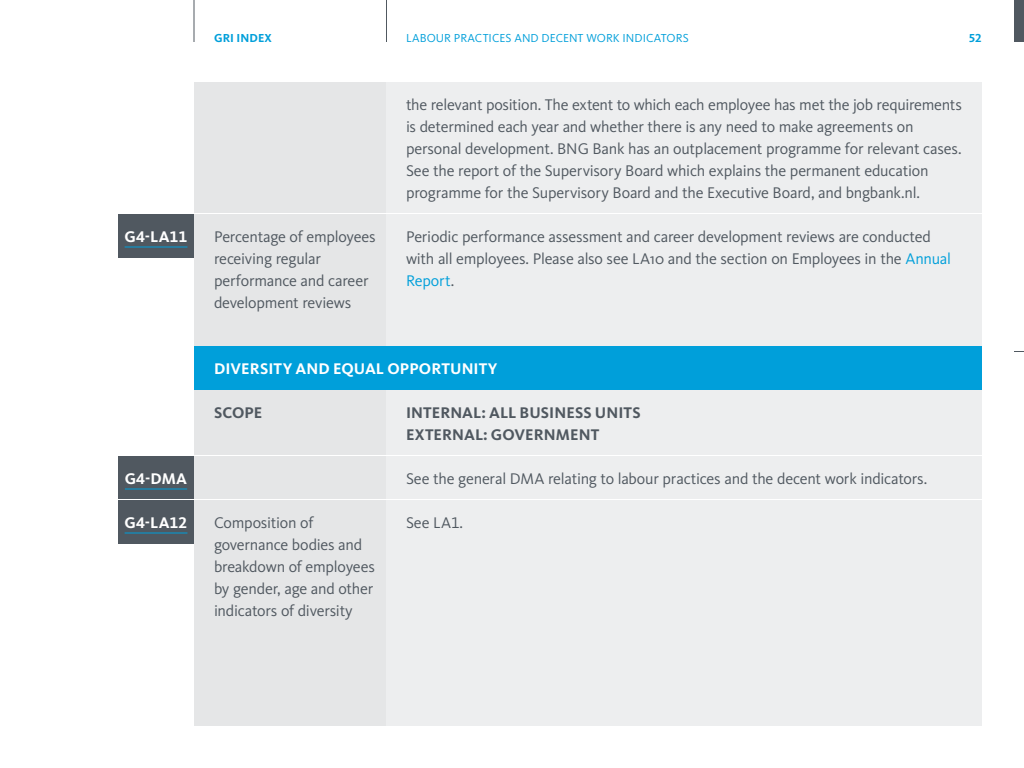
<style>
.page{position:relative;width:1024px;height:768px;background:#fff}
.page>*{position:absolute;margin:0;border:0;box-sizing:border-box;transform-origin:0 0}
.t1{font:16px/22px "Kievit OT";letter-spacing:-.015em;color:#505860}
.t2{font:700 16px/22px "Kievit OT";letter-spacing:.005em;color:#505860}
.t3{font:700 16px "Kievit OT";letter-spacing:.005em;color:#fff}
.t4{font:12px "Kievit OT";letter-spacing:.005em;color:#009fda}
.t5{font:700 12px "Kievit OT";letter-spacing:.01em;color:#009fda}
.s1{color:#009fda}
</style>
<div class="page">
<div style="left:1014px;top:0;width:10px;height:42px;background:#505860"></div>
<hr style="left:194px;top:0;width:1px;height:42px;background:#505860">
<hr style="left:386px;top:0;width:1px;height:42px;background:#505860">
<div style="left:386px;top:82px;width:596px;height:644px;background:#edeeef"></div>
<div style="left:194px;top:82px;width:192px;height:644px;background:#e5e6e7"></div>
<div style="left:118px;top:214px;width:76px;height:44px;background:#505860"></div>
<hr style="left:125px;top:246px;width:62px;height:2px;background:#009fda">
<hr style="left:194px;top:213px;width:788px;height:1px;background:#fff">
<hr style="left:194px;top:455px;width:788px;height:1px;background:#fff">
<div style="left:194px;top:346px;width:788px;height:44px;background:#009fda"></div>
<div style="left:118px;top:456px;width:76px;height:44px;background:#505860"></div>
<hr style="left:125px;top:488px;width:62px;height:2px;background:#009fda">
<div style="left:118px;top:500px;width:76px;height:44px;background:#505860"></div>
<hr style="left:125px;top:532px;width:62px;height:2px;background:#009fda">
<hr style="left:118px;top:499px;width:864px;height:1px;background:#fff">
<p class="t3" style="left:125px;top:227px;width:64px">G4-LA11</p>
<p class="t3" style="left:125px;top:469px;width:64px">G4-DMA</p>
<p class="t3" style="left:125px;top:513px;width:64px">G4-LA12</p>
<p class="t5" style="left:214px;top:31px;width:59px">GRI INDEX</p>
<p class="t5" style="left:969px;top:31px;width:15px">52</p>
<p class="t4" style="left:406px;top:31px;width:284px">LABOUR PRACTICES AND DECENT WORK INDICATORS</p>
<p class="t1" style="left:214px;top:226px;width:163px">Percentage of employees receiving regular performance and career development reviews</p>
<p class="t1" style="left:406px;top:94px;width:558px">the relevant position. The extent to which each employee has met the job requirements is determined each year and whether there is any need to make agreements on personal development. BNG Bank has an outplacement programme for relevant cases.<br>See the report of the Supervisory Board which explains the permanent education programme for the Supervisory Board and the Executive Board, and bngbank.nl.</p>
<p class="t1" style="left:406px;top:226px;width:547px">Periodic performance assessment and career development reviews are conducted with all employees. Please also see LA10 and the section on Employees in the <span class="s1">Annual<br>Report</span>.</p>
<p class="t3" style="left:214px;top:359px;width:285px">DIVERSITY AND EQUAL OPPORTUNITY</p>
<p class="t2" style="left:214px;top:402px;width:50px">SCOPE</p>
<p class="t1" style="left:214px;top:512px;width:162px">Composition of governance bodies and breakdown of employees by gender, age and other indicators of diversity</p>
<p class="t2" style="left:406px;top:402px;width:236px">INTERNAL: ALL BUSINESS UNITS<br>EXTERNAL: GOVERNMENT</p>
<p class="t1" style="left:406px;top:468px;width:523px">See the general DMA relating to labour practices and the decent work indicators.</p>
<p class="t1" style="left:406px;top:512px;width:59px">See LA1.</p>
</div>
